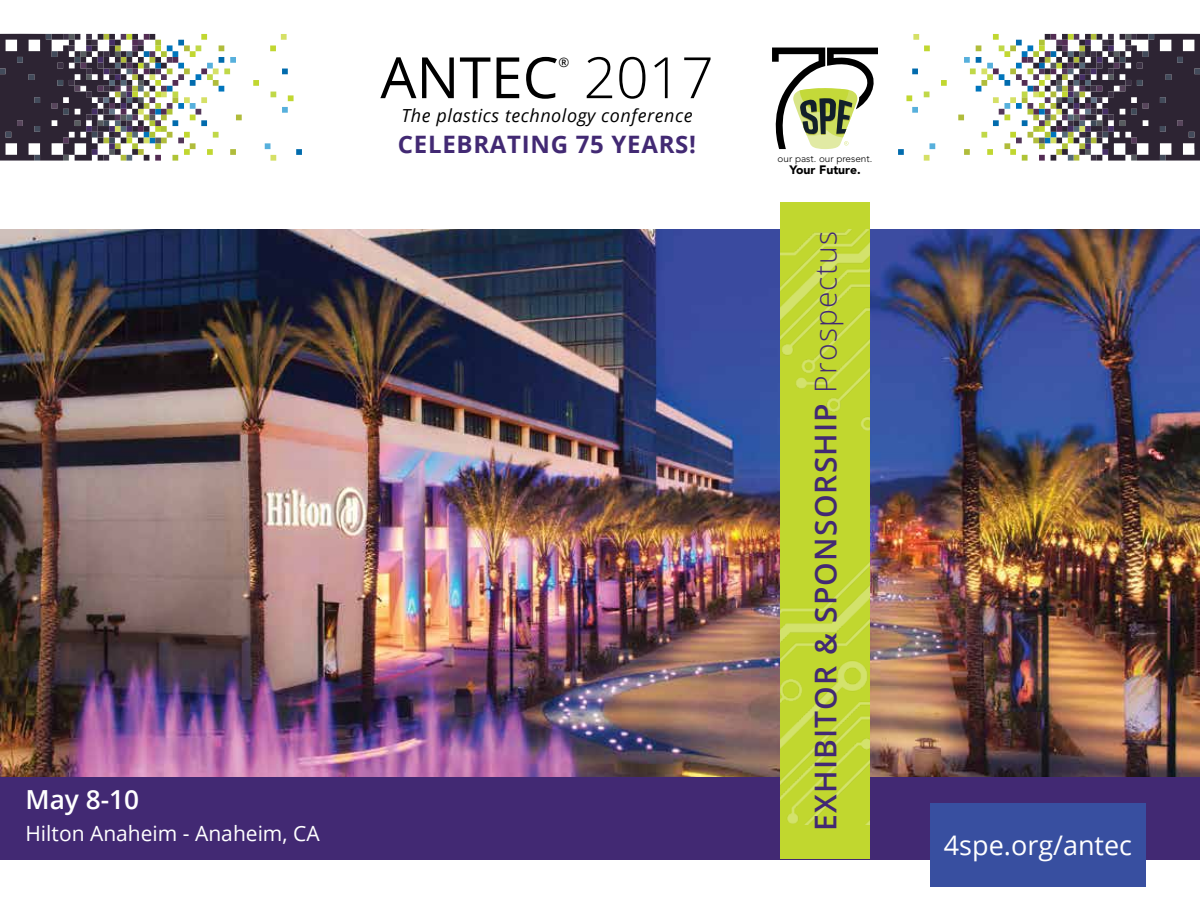
<style>
.page{position:relative;width:1200px;height:900px;background:#fff}
.page>*{position:absolute;margin:0;border:0;box-sizing:border-box;transform-origin:0 0}
.t1{font:57px "Open Sans";color:#000}
.t2{font:600 30px "Open Sans";letter-spacing:.04em;color:#422973}
.t3{font:27px "Open Sans";color:#fff}
.t4{font:600 26.25px "Open Sans";color:#fff}
.t5{font:700 24px "Open Sans";letter-spacing:.03em;color:#422973}
.t6{font:21px "Open Sans";color:#fff}
.t7{font:italic 18px "Open Sans";letter-spacing:.03em;color:#000}
.t8{font:13.05px "Open Sans";color:#000}
.t9{font:900 12.15px "Avenir";color:#000}
.t10{font:300 9.9px "Avenir";color:#000}
.s1{font-weight:300}
</style>
<div class="page">
<div style="left:0;top:777px;width:1200px;height:83px;background:#422973"></div>
<div style="left:930px;top:803px;width:216px;height:83px;background:#384fa0"></div>
<img style="left:0;top:230px;width:1200px;height:547px">
<svg style="left:271px;top:92px;width:5px;height:5px"></svg>
<svg style="left:288px;top:95px;width:6px;height:6px"></svg>
<svg style="left:253px;top:80px;width:6px;height:6px"></svg>
<svg style="left:282px;top:69px;width:6px;height:5px"></svg>
<svg style="left:270px;top:34px;width:17px;height:17px"></svg>
<svg style="left:271px;top:155px;width:5px;height:6px"></svg>
<svg style="left:296px;top:149px;width:6px;height:6px"></svg>
<svg style="left:265px;top:143px;width:6px;height:6px"></svg>
<svg style="left:0;top:34px;width:242px;height:127px"></svg>
<svg style="left:282px;top:107px;width:6px;height:6px"></svg>
<svg style="left:772px;top:48px;width:106px;height:101px"></svg>
<svg style="left:924px;top:92px;width:6px;height:5px"></svg>
<svg style="left:906px;top:95px;width:6px;height:6px"></svg>
<svg style="left:941px;top:80px;width:6px;height:6px"></svg>
<svg style="left:912px;top:69px;width:6px;height:5px"></svg>
<svg style="left:913px;top:34px;width:17px;height:17px"></svg>
<svg style="left:924px;top:155px;width:6px;height:6px"></svg>
<svg style="left:898px;top:149px;width:6px;height:6px"></svg>
<svg style="left:930px;top:143px;width:5px;height:6px"></svg>
<svg style="left:958px;top:34px;width:242px;height:127px"></svg>
<svg style="left:912px;top:107px;width:6px;height:6px"></svg>
<div style="left:780px;top:202px;width:90px;height:658px;background:#c1d72f"></div>
<h1 class="t1" style="left:380px;top:38px;width:335px">ANTEC <span class="s1">2017</span></h1>
<p class="t8" style="left:559px;top:53px;width:12px">®</p>
<p class="t7" style="left:401px;top:103px;width:293px">The plastics technology conference</p>
<h3 class="t5" style="left:398px;top:128px;width:300px">CELEBRATING 75 YEARS!</h3>
<h3 class="t4" style="left:26px;top:782px;width:115px">May 8-10</h3>
<p class="t6" style="left:26px;top:819px;width:296px">Hilton Anaheim - Anaheim, CA</p>
<p class="t10" style="left:778px;top:152px;width:96px">our past. our present.</p>
<p class="t9" style="left:789px;top:160px;width:73px">Your Future.</p>
<h2 class="t2" style="left:805px;top:831px;width:602px;rotate:-90deg">EXHIBITOR &amp; SPONSORSHIP <span class="s1">Prospectus</span></h2>
<h3 class="t3" style="left:944px;top:827px;width:190px">4spe.org/antec</h3>
</div>
